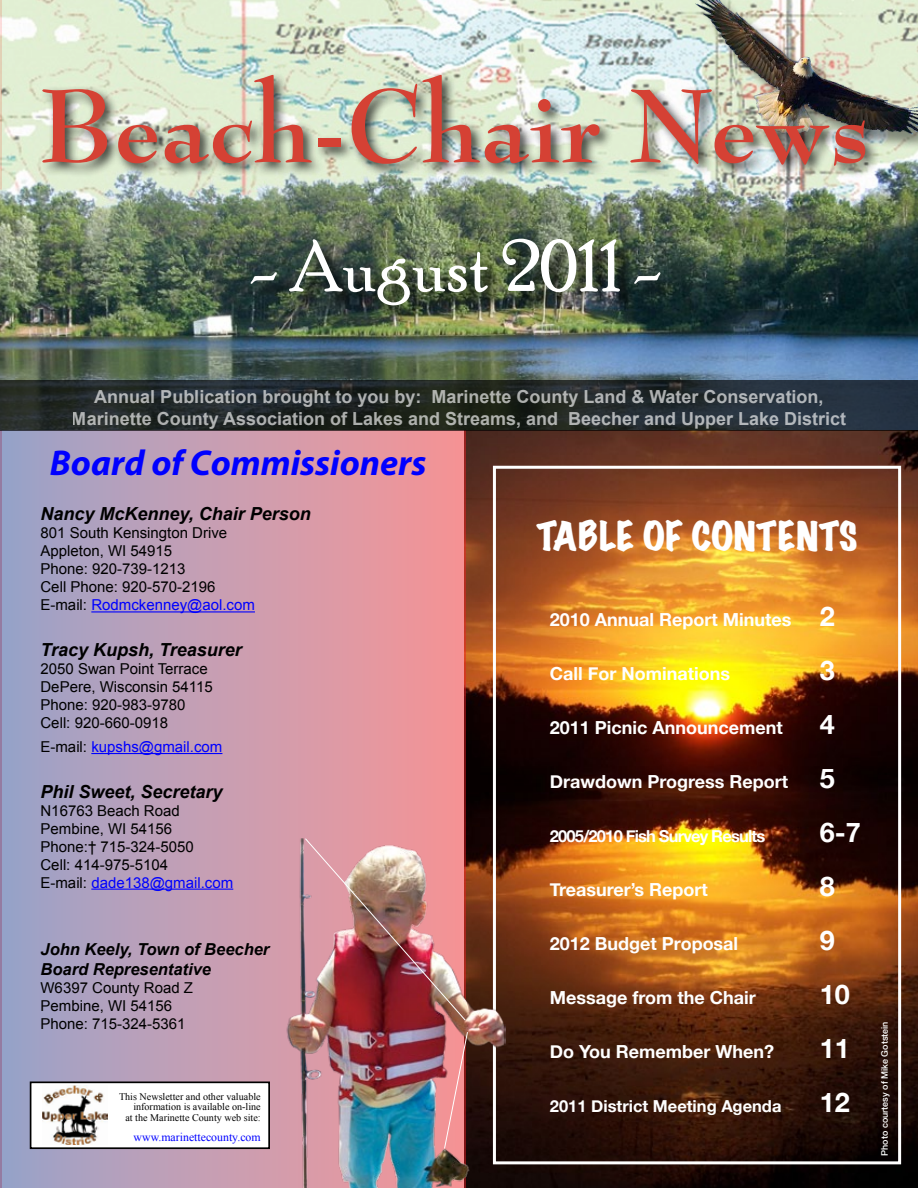
<style>
.page{position:relative;width:918px;height:1188px;background:#fff}
.page>*{position:absolute;margin:0;border:0;box-sizing:border-box;transform-origin:0 0}
.t1{font:700 102px "Bernhard Modern BT";color:#d54134}
.t2{font:72px "Poor Richard";color:#fff}
.t3{font:italic 700 36px "Myriad Pro";color:#00f}
.t4{font:expanded 36px "Marker Felt";color:#fff}
.t5{font:700 27px "Helvetica Neue";color:#fff}
.t6{font:700 18px "Helvetica Neue";color:#fff}
.t7{font:700 18px/21.6px "Arial";color:#fff;text-align:center}
.t8{font:italic 700 18px "Arial";color:#000}
.t9{font:italic 700 16.5px/19.8px "Arial";color:#000}
.t10{font:700 16.5px "Helvetica Neue";letter-spacing:-.05em;color:#fff}
.t11{font:700 16.5px "Helvetica Neue";color:#fff}
.t12{font:15px/18px "Arial";color:#000}
.t13{font:15px "Arial";color:#00f}
.t14{font:11.85px "Times New Roman";color:#00f}
.t15{font:10.2px/10.2px "Times New Roman";color:#000;text-align:right}
.t16{font:500 9px "Helvetica Neue";color:#fff}
.s1{color:#00f}
.s2{color:#000}
.s3{font-size:27px}
</style>
<div class="page">
<img style="left:465px;top:430px;width:453px;height:758px">
<div style="left:0;top:430px;width:465px;height:758px;background:linear-gradient(to right,#9aa4ca,#f89596)"></div>
<hr style="left:91px;top:611px;width:164px;height:1px;background:#00f">
<hr style="left:91px;top:753px;width:131px;height:1px;background:#00f">
<hr style="left:91px;top:889px;width:142px;height:1px;background:#00f">
<img style="left:0;top:0;width:918px;height:380px">
<svg style="left:0;top:380px;width:918px;height:50px;background:#222a2c"></svg>
<div style="left:254px;top:241px;width:424px;height:83px;background:#000;opacity:.75"></div>
<img style="left:634px;top:0;width:284px;height:187px">
<div style="left:39px;top:72px;width:841px;height:108px;background:#000;opacity:.75"></div>
<div style="left:493px;top:466px;width:408px;height:698px;border:3px solid #fff"></div>
<img style="left:279px;top:838px;width:227px;height:350px">
<div style="left:31px;top:1082px;width:238px;height:66px;background:#fff"></div>
<div style="left:30px;top:1081px;width:240px;height:68px;border:2px solid #000"></div>
<img style="left:43px;top:1085px;width:64px;height:59px">
<svg style="left:444px;top:1032px;width:24px;height:117px;background:#d88182"></svg>
<img style="left:305px;top:838px;width:161px;height:182px">
<h1 class="t1" style="left:39px;top:61px;width:833px">Beach-Chair News</h1>
<h2 class="t2" style="left:249px;top:225px;width:414px">- August 2011 -</h2>
<p class="t7" style="left:72px;top:387px;width:776px">Annual Publication brought to you by: Marinette County Land &amp; Water Conservation,<br>Marinette County Association of Lakes and Streams, and Beecher and Upper Lake District</p>
<h3 class="t3" style="left:50px;top:439px;width:378px">Board of Commissioners</h3>
<p class="t8" style="left:40px;top:502px;width:272px">Nancy McKenney, Chair Person</p>
<p class="t12" style="left:40px;top:524px;width:216px">801 South Kensington Drive<br>Appleton, WI 54915<br>Phone: 920-739-1213<br>Cell Phone: 920-570-2196<br>E-mail: <span class="s1">Rodmckenney@aol.com</span></p>
<p class="t8" style="left:40px;top:638px;width:203px">Tracy Kupsh, Treasurer</p>
<p class="t12" style="left:40px;top:660px;width:174px">2050 Swan Point Terrace<br>DePere, Wisconsin 54115<br>Phone: 920-983-9780<br>Cell: 920-660-0918</p>
<p class="t13" style="left:40px;top:737px;width:183px"><span class="s2">E-mail:</span> kupshs@gmail.com</p>
<p class="t8" style="left:40px;top:780px;width:184px">Phil Sweet, Secretary</p>
<p class="t12" style="left:40px;top:801px;width:194px">N16763 Beach Road<br>Pembine, WI 54156<br>Phone:† 715-324-5050<br>Cell: 414-975-5104<br>E-mail: <span class="s1">dade138@gmail.com</span></p>
<p class="t9" style="left:40px;top:940px;width:230px">John Keely, Town of Beecher<br>Board Representative</p>
<p class="t12" style="left:40px;top:979px;width:154px">W6397 County Road Z<br>Pembine, WI 54156<br>Phone: 715-324-5361</p>
<p class="t15" style="left:119px;top:1092px;width:143px">This Newsletter and other valuable information is available on-line<br>at the Marinette County web site:</p>
<p class="t14" style="left:134px;top:1129px;width:129px">www.marinettecounty.com</p>
<h3 class="t4" style="left:536px;top:517px;width:323px">TABLE OF CONTENTS</h3>
<p class="t6" style="left:550px;top:608px;width:287px">2010 Annual Report Minutes <span class="s3">2</span></p>
<p class="t6" style="left:550px;top:662px;width:182px">Call For Nominations</p>
<h3 class="t5" style="left:820px;top:653px;width:17px">3</h3>
<p class="t6" style="left:550px;top:716px;width:235px">2011 Picnic Announcement</p>
<h3 class="t5" style="left:820px;top:707px;width:17px">4</h3>
<p class="t6" style="left:550px;top:770px;width:287px">Drawdown Progress Report <span class="s3">5</span></p>
<p class="t10" style="left:550px;top:825px;width:217px">2005/2010 Fish Survey Results</p>
<h3 class="t5" style="left:820px;top:815px;width:43px">6-7</h3>
<p class="t6" style="left:550px;top:878px;width:160px">Treasurer’s Report</p>
<h3 class="t5" style="left:820px;top:869px;width:17px">8</h3>
<p class="t6" style="left:550px;top:932px;width:190px">2012 Budget Proposal</p>
<h3 class="t5" style="left:820px;top:923px;width:17px">9</h3>
<p class="t6" style="left:550px;top:986px;width:207px">Message from the Chair</p>
<h3 class="t5" style="left:820px;top:977px;width:32px">10</h3>
<p class="t6" style="left:550px;top:1040px;width:226px">Do You Remember When?</p>
<h3 class="t5" style="left:820px;top:1031px;width:32px">11</h3>
<p class="t11" style="left:550px;top:1095px;width:233px">2011 District Meeting Agenda</p>
<h3 class="t5" style="left:820px;top:1085px;width:32px">12</h3>
<p class="t16" style="left:879px;top:1156px;width:136px;rotate:-90deg">Photo courtesy of Mike Gotstein</p>
</div>
